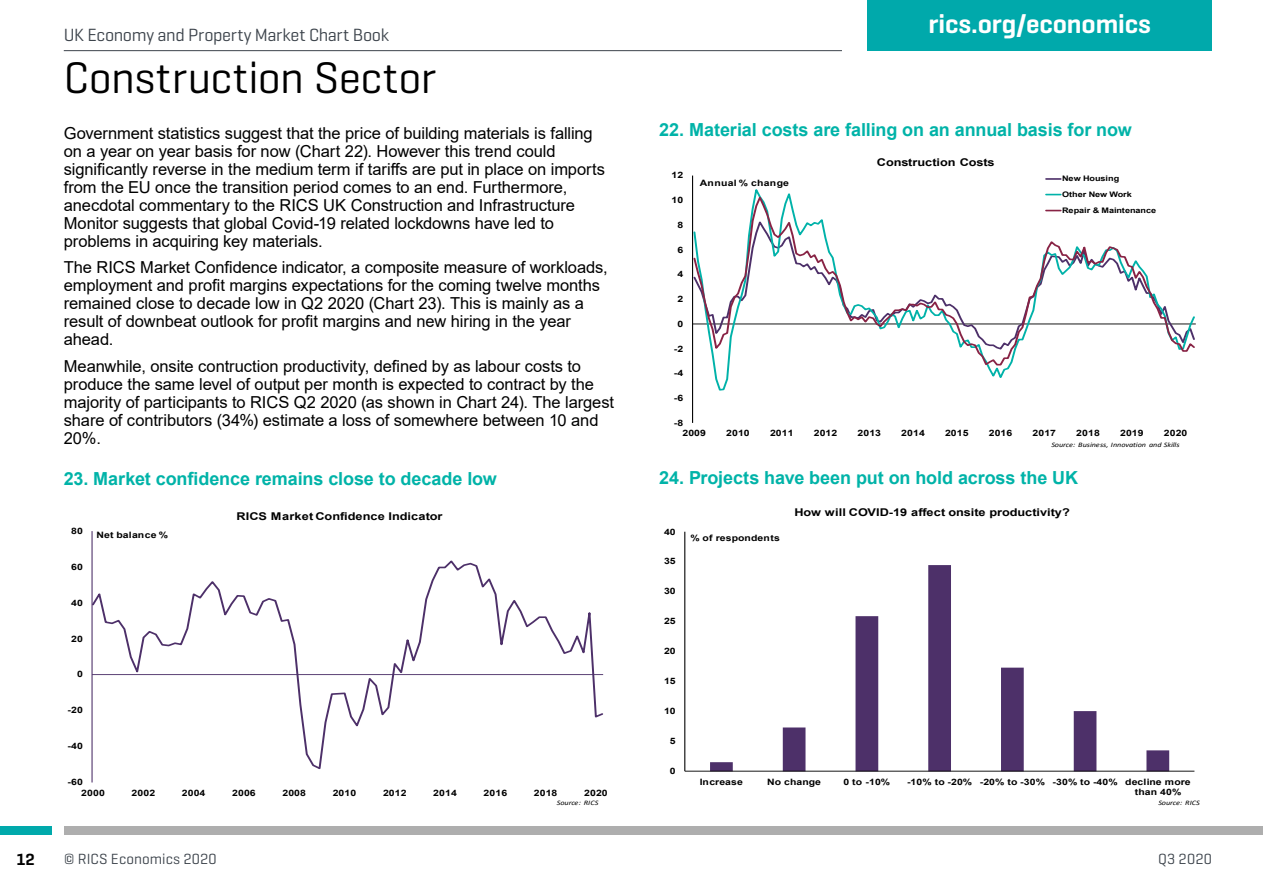
<style>
.page{position:relative;width:1263px;height:893px;background:#fff}
.page>*{position:absolute;margin:0;border:0;box-sizing:border-box;transform-origin:0 0}
.t1{font:45px "Geogrotesque";color:#000}
.t2{font:600 27px "Geogrotesque";letter-spacing:-.005em;color:#fff}
.t3{font:700 18px "Arial";letter-spacing:-.005em;color:#00b3a8}
.t4{font:18px "Geogrotesque";letter-spacing:-.02em;color:#3d444c}
.t5{font:16.5px/18px "Arial";letter-spacing:-.005em;color:#000}
.t6{font:600 16.5px "Geogrotesque";color:#000}
.t7{font:15px "Geogrotesque";letter-spacing:.015em;color:#3d444c}
.t8{font:700 10.65px "Arial";letter-spacing:-.005em;color:#000;scale:1.19 1}
.t9{font:700 10.65px "Arial";letter-spacing:-.005em;color:#000;scale:1.2 1}
.t10{font:700 8.85px "Arial";letter-spacing:.01em;color:#000;scale:1.19 1}
.t11{font:700 8.7px/10.2px "Arial";letter-spacing:.01em;color:#000;scale:1.19 1}
.t12{font:700 8.7px "Arial";letter-spacing:.01em;color:#000;scale:1.2 1}
.t13{font:700 8.7px "Arial";letter-spacing:.03em;color:#000;scale:1.2 1}
.t14{font:700 7.65px/15.8px "Arial";letter-spacing:-.01em;color:#000;scale:1.2 1}
.t15{font:italic 6.9px "Calibri";letter-spacing:-.01em;color:#000;scale:1.2 1}
.t16{font:italic 6.9px "Calibri";letter-spacing:-.01em;color:#000;scale:1.19 1}
</style>
<div class="page">
<div style="left:867px;top:0;width:345px;height:51px;background:#00a9ab"></div>
<hr style="left:64px;top:50px;width:778px;height:1px;background:#3d444c">
<div style="left:0;top:827px;width:51px;height:8px;background:#00a9ab"></div>
<div style="left:64px;top:827px;width:1199px;height:8px;background:#aeaeae"></div>
<hr style="left:92px;top:531px;width:1px;height:251px;background:#4d3069">
<svg style="left:92px;top:559px;width:512px;height:212px"></svg>
<hr style="left:692px;top:176px;width:1px;height:247px;background:#000">
<svg style="left:693px;top:193px;width:503px;height:174px"></svg>
<svg style="left:1046px;top:178px;width:15px;height:2px"></svg>
<svg style="left:1046px;top:194px;width:15px;height:1px"></svg>
<svg style="left:1046px;top:210px;width:15px;height:1px"></svg>
<svg style="left:710px;top:565px;width:459px;height:206px"></svg>
<hr style="left:684px;top:532px;width:1px;height:239px;background:#000">
<hr style="left:685px;top:771px;width:509px;height:1px;background:#000">
<p class="t4" style="left:64px;top:23px;width:327px">UK Economy and Property Market Chart Book</p>
<h1 class="t1" style="left:64px;top:50px;width:374px">Construction Sector</h1>
<p class="t5" style="left:64px;top:124px;width:543px">Government statistics suggest that the price of building materials is falling on a year on year basis for now (Chart 22). However this trend could significantly reverse in the medium term if tariffs are put in place on imports from the EU once the transition period comes to an end. Furthermore, anecdotal commentary to the RICS UK Construction and Infrastructure Monitor suggests that global Covid-19 related lockdowns have led to problems in acquiring key materials.</p>
<p class="t5" style="left:64px;top:258px;width:545px">The RICS Market Confidence indicator, a composite measure of workloads, employment and profit margins expectations for the coming twelve months remained close to decade low in Q2 2020 (Chart 23). This is mainly as a result of downbeat outlook for profit margins and new hiring in the year ahead.</p>
<p class="t5" style="left:64px;top:357px;width:552px">Meanwhile, onsite contruction productivity, defined by as labour costs to produce the same level of output per month is expected to contract by the majority of participants to RICS Q2 2020 (as shown in Chart 24). The largest share of contributors (34%) estimate a loss of somewhere between 10 and 20%.</p>
<h2 class="t2" style="left:928px;top:7px;width:224px">rics.org/economics</h2>
<p class="t3" style="left:659px;top:117px;width:474px">22. Material costs are falling on an annual basis for now</p>
<p class="t12" style="left:671px;top:169px;width:11px">12</p>
<p class="t12" style="left:671px;top:194px;width:11px">10</p>
<p class="t12" style="left:677px;top:219px;width:6px">8</p>
<p class="t12" style="left:677px;top:243px;width:6px">6</p>
<p class="t12" style="left:677px;top:268px;width:6px">4</p>
<p class="t12" style="left:677px;top:293px;width:6px">2</p>
<p class="t12" style="left:677px;top:318px;width:6px">0</p>
<p class="t12" style="left:674px;top:342px;width:9px">-2</p>
<p class="t12" style="left:674px;top:367px;width:9px">-4</p>
<p class="t12" style="left:674px;top:392px;width:9px">-6</p>
<p class="t12" style="left:674px;top:417px;width:9px">-8</p>
<p class="t13" style="left:700px;top:177px;width:76px">Annual % change</p>
<p class="t9" style="left:877px;top:155px;width:100px">Construction Costs</p>
<p class="t14" style="left:1062px;top:171px;width:80px">New Housing<br>Other New Work<br>Repair &amp; Maintenance</p>
<p class="t12" style="left:682px;top:427px;width:21px">2009</p>
<p class="t12" style="left:726px;top:427px;width:21px">2010</p>
<p class="t12" style="left:770px;top:427px;width:21px">2011</p>
<p class="t12" style="left:814px;top:427px;width:21px">2012</p>
<p class="t12" style="left:857px;top:427px;width:21px">2013</p>
<p class="t12" style="left:901px;top:427px;width:21px">2014</p>
<p class="t12" style="left:945px;top:427px;width:21px">2015</p>
<p class="t12" style="left:989px;top:427px;width:21px">2016</p>
<p class="t12" style="left:1032px;top:427px;width:21px">2017</p>
<p class="t12" style="left:1076px;top:427px;width:21px">2018</p>
<p class="t12" style="left:1120px;top:427px;width:21px">2019</p>
<p class="t12" style="left:1164px;top:427px;width:21px">2020</p>
<p class="t15" style="left:1051px;top:440px;width:108px">Source: Business, Innovation and Skills</p>
<p class="t3" style="left:64px;top:466px;width:435px">23. Market confidence remains close to decade low</p>
<p class="t3" style="left:659px;top:465px;width:420px">24. Projects have been put on hold across the UK</p>
<p class="t10" style="left:71px;top:525px;width:11px">80</p>
<p class="t10" style="left:71px;top:560px;width:11px">60</p>
<p class="t10" style="left:71px;top:596px;width:11px">40</p>
<p class="t10" style="left:71px;top:632px;width:11px">20</p>
<p class="t10" style="left:77px;top:668px;width:6px">0</p>
<p class="t10" style="left:68px;top:704px;width:14px">-20</p>
<p class="t10" style="left:68px;top:740px;width:14px">-40</p>
<p class="t10" style="left:68px;top:776px;width:14px">-60</p>
<p class="t10" style="left:96px;top:529px;width:62px">Net balance %</p>
<p class="t8" style="left:237px;top:508px;width:175px">RICS Market Confidence Indicator</p>
<p class="t10" style="left:81px;top:786px;width:21px">2000</p>
<p class="t10" style="left:132px;top:786px;width:21px">2002</p>
<p class="t10" style="left:182px;top:786px;width:21px">2004</p>
<p class="t10" style="left:232px;top:786px;width:21px">2006</p>
<p class="t10" style="left:282px;top:786px;width:21px">2008</p>
<p class="t10" style="left:333px;top:786px;width:21px">2010</p>
<p class="t10" style="left:383px;top:786px;width:21px">2012</p>
<p class="t10" style="left:433px;top:786px;width:21px">2014</p>
<p class="t10" style="left:484px;top:786px;width:21px">2016</p>
<p class="t10" style="left:534px;top:786px;width:21px">2018</p>
<p class="t10" style="left:584px;top:786px;width:21px">2020</p>
<p class="t16" style="left:557px;top:798px;width:36px">Source: RICS</p>
<p class="t11" style="left:664px;top:526px;width:11px">40</p>
<p class="t11" style="left:664px;top:556px;width:11px">35</p>
<p class="t11" style="left:664px;top:586px;width:11px">30</p>
<p class="t11" style="left:664px;top:616px;width:11px">25</p>
<p class="t11" style="left:664px;top:646px;width:11px">20</p>
<p class="t11" style="left:664px;top:676px;width:11px">15</p>
<p class="t11" style="left:664px;top:706px;width:11px">10</p>
<p class="t11" style="left:670px;top:736px;width:6px">5</p>
<p class="t11" style="left:670px;top:766px;width:6px">0</p>
<p class="t11" style="left:690px;top:532px;width:77px">% of respondents</p>
<p class="t8" style="left:794px;top:505px;width:233px">How will COVID-19 affect onsite productivity?</p>
<p class="t11" style="left:700px;top:777px;width:38px">Increase</p>
<p class="t11" style="left:767px;top:777px;width:47px">No change</p>
<p class="t11" style="left:844px;top:777px;width:41px">0 to -10%</p>
<p class="t11" style="left:1135px;top:777px;width:49px;text-indent:-228px">-10% to -20% -20% to -30% -30% to -40% decline more than 40%</p>
<p class="t16" style="left:1158px;top:798px;width:36px">Source: RICS</p>
<p class="t6" style="left:16px;top:849px;width:20px">12</p>
<p class="t7" style="left:64px;top:850px;width:154px">© RICS Economics 2020</p>
<p class="t7" style="left:1158px;top:850px;width:55px">Q3 2020</p>
</div>
